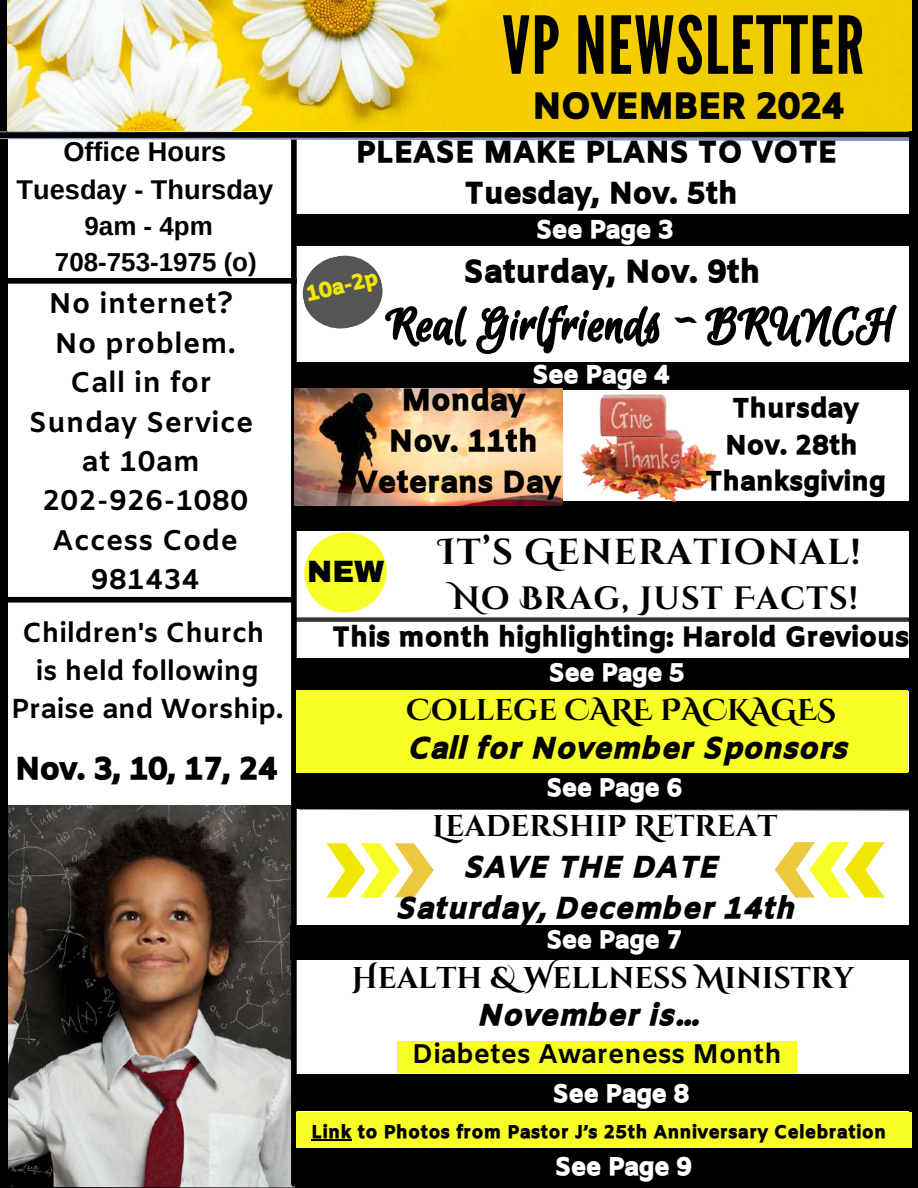
<style>
.page{position:relative;width:918px;height:1188px;background:#fff}
.page>*{position:absolute;margin:0;border:0;box-sizing:border-box;transform-origin:0 0}
.t1{font:79.65px "League Gothic";letter-spacing:.02em;color:#000}
.t2{font:700 36px "Cinzel Decorative";letter-spacing:.04em;color:#000}
.t3{font:35.55px "CA Generated";color:#000}
.t4{font:700 32.25px "Cinzel Decorative";letter-spacing:.04em;color:#000}
.t5{font:31.05px "CA Generated";letter-spacing:.02em;color:#000}
.t6{font:30.9px "CA Generated";color:#000}
.t7{font:900 30.15px "Archivo";color:#000}
.t8{font:700 30px "Cinzel Decorative";color:#000}
.t9{font:29.7px/41px "CA Generated";letter-spacing:.02em;color:#000;text-align:center}
.t10{font:29.55px/40.3px "CA Generated";letter-spacing:.02em;color:#000;text-align:center}
.t11{font:29.4px/40.5px "CA Generated";letter-spacing:.04em;color:#000;text-align:center}
.t12{font:700 28.5px/39.3px "Amiko";letter-spacing:.02em;color:#000;text-align:center}
.t13{font:700 27.45px/38px "Amiko";color:#000;text-align:center}
.t14{font:27.15px "CA Generated";letter-spacing:.02em;color:#000}
.t15{font:700 27.15px/37.7px "Arimo";color:#000;text-align:center}
.t16{font:700 27px "Amiko";color:#000}
.t17{font:26.55px/36.5px "CA Generated";letter-spacing:.02em;color:#000;text-align:center}
.t18{font:700 25.95px/36px "Arimo";color:#000;text-align:center}
.t19{font:25.05px "CA Generated";color:#fff}
.t20{font:24.9px "CA Generated";color:#fff}
.t21{font:24.75px "CA Generated";color:#fff}
.t22{font:20.85px "CA Generated";color:#efe607}
.t23{font:18px "CA Generated";letter-spacing:.04em;color:#000}
</style>
<div class="page">
<img style="left:8px;top:805px;width:283px;height:378px">
<div style="left:291px;top:139px;width:6px;height:1045px;background:#000"></div>
<div style="left:0;top:0;width:8px;height:1188px;background:#000"></div>
<div style="left:294px;top:502px;width:622px;height:29px;background:#000"></div>
<div style="left:909px;top:0;width:9px;height:1188px;background:#000"></div>
<div style="left:0;top:597px;width:295px;height:6px;background:#000"></div>
<div style="left:0;top:278px;width:297px;height:6px;background:#000"></div>
<svg style="left:0;top:130px;width:912px;height:15px"></svg>
<svg style="left:8px;top:1183px;width:287px;height:5px"></svg>
<div style="left:292px;top:617px;width:617px;height:5px;background:#363636"></div>
<div style="left:295px;top:1149px;width:620px;height:39px;background:#000"></div>
<div style="left:290px;top:925px;width:622px;height:34px;background:#000"></div>
<img style="left:7px;top:0;width:905px;height:130px">
<div style="left:292px;top:1075px;width:626px;height:36px;background:#000"></div>
<svg style="left:299px;top:532px;width:93px;height:86px"></svg>
<div style="left:294px;top:658px;width:624px;height:33px;background:#000"></div>
<svg style="left:297px;top:808px;width:612px;height:3px"></svg>
<div style="left:296px;top:772px;width:621px;height:36px;background:#000"></div>
<div style="left:397px;top:1041px;width:400px;height:32px;background:#f8fd25"></div>
<div style="left:297px;top:691px;width:611px;height:82px;background:#f8fd25"></div>
<svg style="left:326px;top:843px;width:108px;height:54px"></svg>
<svg style="left:775px;top:842px;width:110px;height:55px"></svg>
<div style="left:295px;top:362px;width:623px;height:27px;background:#000"></div>
<div style="left:294px;top:214px;width:624px;height:31px;background:#000"></div>
<img style="left:578px;top:394px;width:138px;height:109px">
<div style="left:297px;top:1112px;width:615px;height:36px;background:#f8fd25"></div>
<img style="left:294px;top:388px;width:268px;height:117px">
<svg style="left:383px;top:245px;width:515px;height:109px"></svg>
<svg style="left:302px;top:252px;width:84px;height:80px"></svg>
<hr style="left:312px;top:1139px;width:40px;height:1px;background:#000">
<p class="t15" style="left:17px;top:133px;width:258px">Office Hours<br>Tuesday - Thursday</p>
<p class="t18" style="left:55px;top:208px;width:203px">9am - 4pm<br>708-753-1975 (o)</p>
<p class="t12" style="left:29px;top:286px;width:226px">No internet?<br>No problem.<br>Call in for<br>Sunday Service at 10am<br>202-926-1080<br>Access Code<br>981434</p>
<p class="t13" style="left:11px;top:616px;width:274px">Children's Church<br>is held following<br>Praise and Worship.</p>
<p class="t6" style="left:15px;top:750px;width:264px">Nov. 3, 10, 17, 24</p>
<h1 class="t1" style="left:502px;top:-1px;width:364px">VP NEWSLETTER</h1>
<p class="t3" style="left:533px;top:85px;width:313px">NOVEMBER 2024</p>
<p class="t10" style="left:356px;top:134px;width:482px">PLEASE MAKE PLANS TO VOTE<br>Tuesday, Nov. 5th</p>
<p class="t22" style="left:304px;top:282px;width:74px;rotate:-13deg">10a-2p</p>
<p class="t19" style="left:536px;top:215px;width:139px">See Page 3</p>
<p class="t5" style="left:464px;top:253px;width:298px">Saturday, Nov. 9th</p>
<p class="t19" style="left:532px;top:359px;width:139px">See Page 4</p>
<p class="t9" style="left:357px;top:382px;width:205px">Monday<br>Nov. 11th<br>Veterans Day</p>
<p class="t17" style="left:706px;top:392px;width:182px">Thursday<br>Nov. 28th<br>Thanksgiving</p>
<p class="t7" style="left:307px;top:556px;width:79px">NEW</p>
<p class="t2" style="left:439px;top:529px;width:423px">It’s Generational!</p>
<p class="t4" style="left:452px;top:578px;width:407px">No Brag, Just Facts!</p>
<p class="t14" style="left:333px;top:621px;width:578px">This month highlighting: Harold Grevious</p>
<p class="t21" style="left:549px;top:658px;width:137px">See Page 5</p>
<p class="t8" style="left:406px;top:691px;width:431px">College CARE PACKAGES</p>
<p class="t11" style="left:409px;top:730px;width:440px">Call for November Sponsors</p>
<p class="t21" style="left:546px;top:773px;width:137px">See Page 6</p>
<p class="t8" style="left:433px;top:806px;width:346px">Leadership Retreat</p>
<p class="t11" style="left:398px;top:849px;width:400px">SAVE THE DATE<br>Saturday, December 14th</p>
<p class="t21" style="left:546px;top:925px;width:137px">See Page 7</p>
<p class="t8" style="left:352px;top:959px;width:504px">Health &amp; Wellness Ministry</p>
<p class="t11" style="left:479px;top:997px;width:222px">November is…</p>
<p class="t16" style="left:412px;top:1038px;width:371px">Diabetes Awareness Month</p>
<p class="t20" style="left:553px;top:1079px;width:138px">See Page 8</p>
<p class="t23" style="left:312px;top:1122px;width:576px">Link to Photos from Pastor J’s 25th Anniversary Celebration</p>
<p class="t20" style="left:555px;top:1152px;width:138px">See Page 9</p>
</div>
